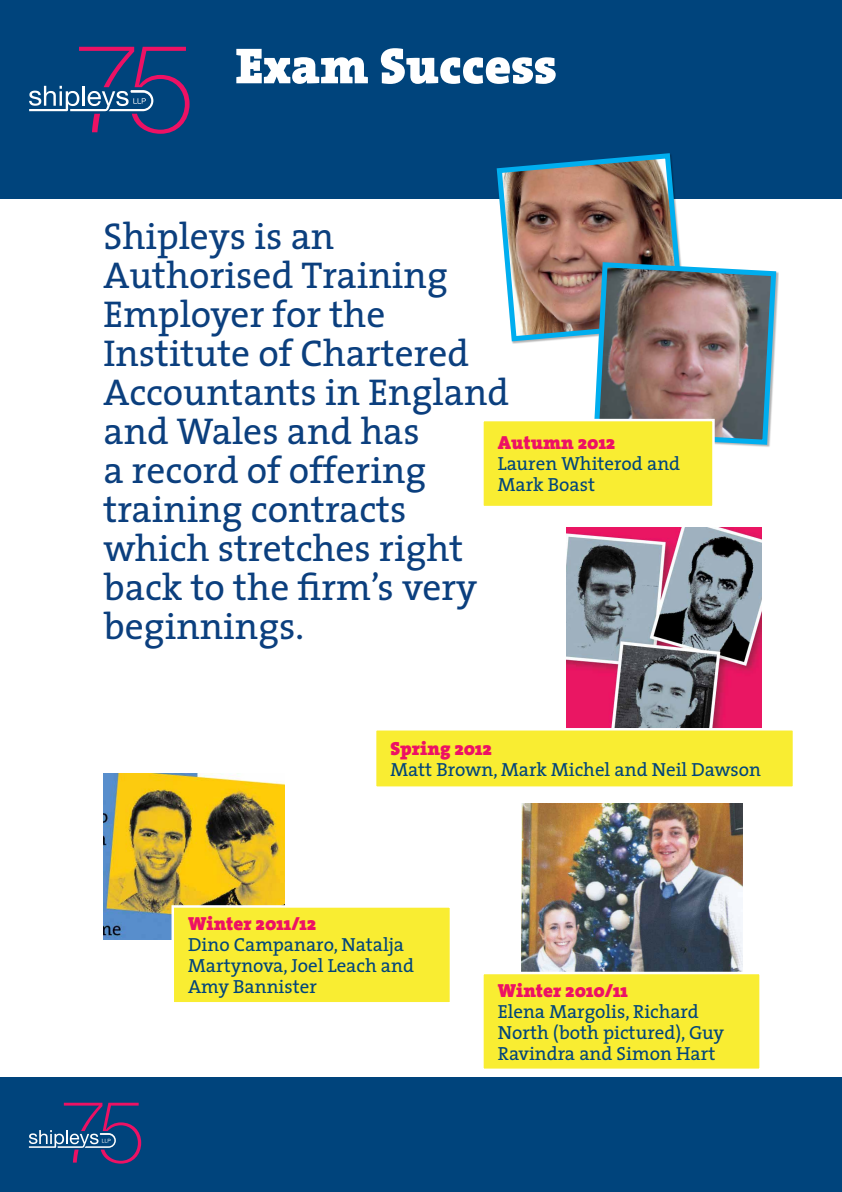
<style>
.page{position:relative;width:842px;height:1192px;background:#fff}
.page>*{position:absolute;margin:0;border:0;box-sizing:border-box;transform-origin:0 0}
.t1{font:900 51px "The Serif";color:#fff}
.t2{font:37.5px/39px "The Serif";color:#0b3f7e}
.t3{font:19px/21px "The Serif";color:#00447c}
.t4{font:900 19px "The Serif";color:#ed1164}
</style>
<div class="page">
<div style="left:0;top:0;width:842px;height:199px;background:#00447c"></div>
<div style="left:0;top:1077px;width:842px;height:115px;background:#00447c"></div>
<svg style="left:29px;top:1103px;width:112px;height:61px"></svg>
<svg style="left:29px;top:47px;width:161px;height:87px"></svg>
<img style="left:496px;top:153px;width:283px;height:294px">
<div style="left:482px;top:420px;width:231px;height:87px;background:#f9ed32"></div>
<div style="left:481px;top:419px;width:234px;height:89px;border:2px solid #fff"></div>
<img style="left:566px;top:528px;width:196px;height:200px">
<div style="left:375px;top:729px;width:419px;height:59px;background:#f9ed32"></div>
<div style="left:374px;top:728px;width:421px;height:61px;border:2px solid #fff"></div>
<img style="left:103px;top:774px;width:181px;height:165px">
<img style="left:522px;top:803px;width:221px;height:169px">
<div style="left:173px;top:906px;width:278px;height:97px;background:#f9ed32"></div>
<div style="left:171px;top:905px;width:281px;height:100px;border:2px solid #fff"></div>
<div style="left:482px;top:973px;width:278px;height:97px;background:#f9ed32"></div>
<div style="left:481px;top:972px;width:281px;height:99px;border:2px solid #fff"></div>
<h1 class="t1" style="left:236px;top:23px;width:322px">Exam Success</h1>
<p class="t2" style="left:103px;top:216px;width:407px">Shipleys is an<br>Authorised Training<br>Employer for the<br>Institute of Chartered<br>Accountants in England and Wales and has<br>a record of offering training contracts which stretches right back to the firm’s very beginnings.</p>
<p class="t4" style="left:498px;top:427px;width:119px">Autumn 2012</p>
<p class="t3" style="left:498px;top:453px;width:184px">Lauren Whiterod and<br>Mark Boast</p>
<p class="t4" style="left:390px;top:732px;width:103px">Spring 2012</p>
<p class="t3" style="left:390px;top:758px;width:372px">Matt Brown, Mark Michel and Neil Dawson</p>
<p class="t4" style="left:188px;top:908px;width:129px">Winter 2011/12</p>
<p class="t3" style="left:188px;top:934px;width:227px">Dino Campanaro, Natalja<br>Martynova, Joel Leach and<br>Amy Bannister</p>
<p class="t4" style="left:498px;top:974px;width:132px">Winter 2010/11</p>
<p class="t3" style="left:498px;top:1000px;width:228px">Elena Margolis, Richard<br>North (both pictured), Guy<br>Ravindra and Simon Hart</p>
</div>
